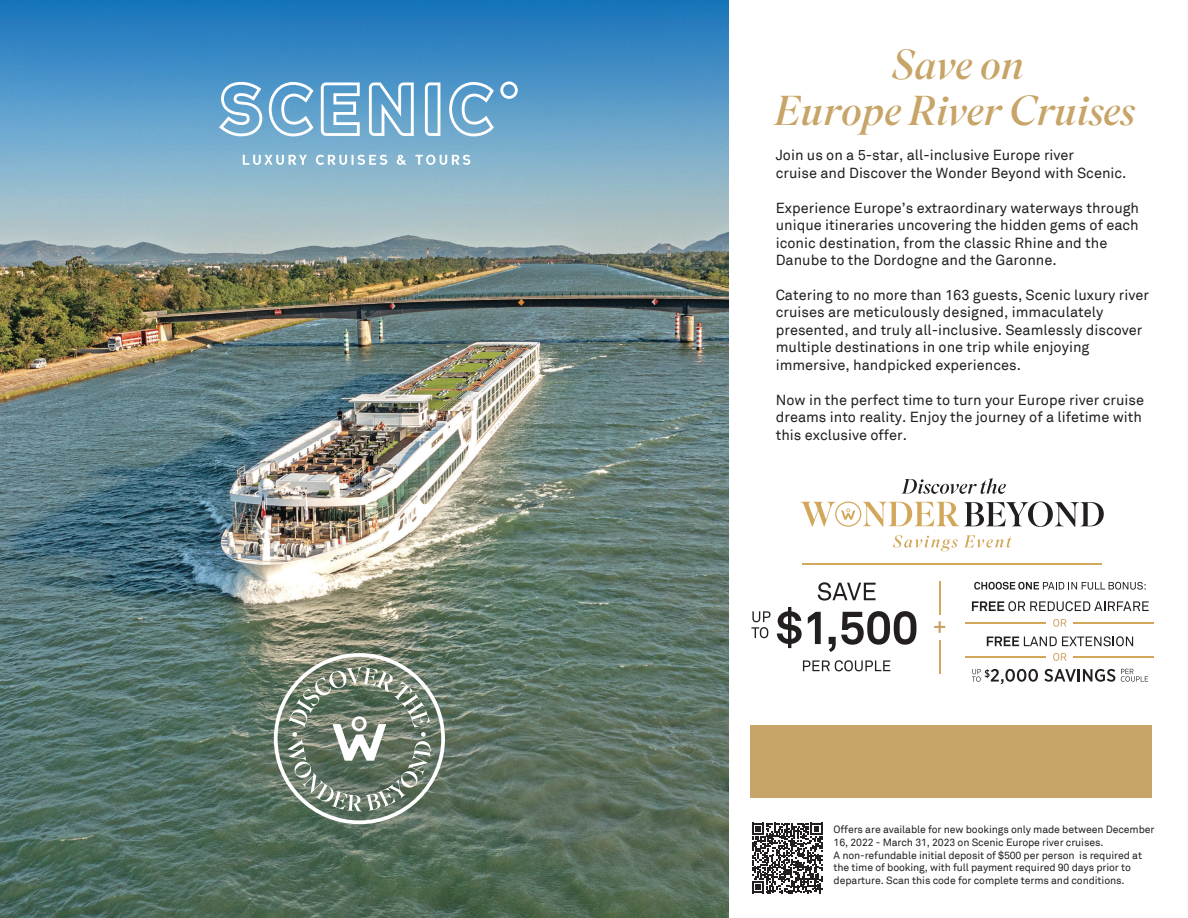
<style>
.page{position:relative;width:1188px;height:918px;background:#fff}
.page>*{position:absolute;margin:0;border:0;box-sizing:border-box;transform-origin:0 0}
.t1{font:italic 41.7px/45.6px "Superior Title";color:#c7a467;text-align:center}
.t2{font:14.55px/17.4px "Akkurat";color:#231f20}
.t3{font:10.5px/12.6px "Akkurat";letter-spacing:-.01em;color:#231f20}
</style>
<div class="page">
<img style="left:0;top:280px;width:729px;height:638px">
<svg style="left:0;top:0;width:729px;height:280px;background:#6a9dbb"></svg>
<svg style="left:219px;top:82px;width:43px;height:54px"></svg>
<svg style="left:269px;top:82px;width:44px;height:54px"></svg>
<svg style="left:321px;top:82px;width:39px;height:54px"></svg>
<svg style="left:369px;top:82px;width:45px;height:54px"></svg>
<svg style="left:425px;top:82px;width:15px;height:54px"></svg>
<svg style="left:449px;top:82px;width:45px;height:54px"></svg>
<svg style="left:500px;top:81px;width:18px;height:18px"></svg>
<svg style="left:243px;top:155px;width:64px;height:10px"></svg>
<svg style="left:316px;top:155px;width:71px;height:10px"></svg>
<svg style="left:397px;top:155px;width:9px;height:10px"></svg>
<svg style="left:415px;top:155px;width:55px;height:10px"></svg>
<svg style="left:274px;top:653px;width:171px;height:171px;background:#7f8d7e"></svg>
<svg style="left:901px;top:478px;width:105px;height:16px"></svg>
<svg style="left:801px;top:502px;width:303px;height:25px"></svg>
<hr style="left:803px;top:564px;width:299px;height:1px;background:#d2a759">
<svg style="left:893px;top:535px;width:65px;height:16px"></svg>
<svg style="left:964px;top:535px;width:48px;height:13px"></svg>
<svg style="left:974px;top:582px;width:172px;height:8px"></svg>
<svg style="left:972px;top:601px;width:177px;height:10px"></svg>
<hr style="left:939px;top:581px;width:1px;height:34px;background:#d2a759">
<hr style="left:939px;top:640px;width:1px;height:33px;background:#d2a759">
<hr style="left:1073px;top:623px;width:81px;height:1px;background:#d2a759">
<hr style="left:966px;top:623px;width:80px;height:1px;background:#d2a759">
<svg style="left:934px;top:621px;width:11px;height:12px"></svg>
<svg style="left:1053px;top:619px;width:13px;height:8px"></svg>
<svg style="left:987px;top:636px;width:146px;height:10px"></svg>
<hr style="left:966px;top:657px;width:80px;height:1px;background:#d2a759">
<hr style="left:1073px;top:657px;width:81px;height:1px;background:#d2a759">
<svg style="left:1053px;top:653px;width:13px;height:8px"></svg>
<svg style="left:777px;top:607px;width:25px;height:41px"></svg>
<svg style="left:808px;top:612px;width:13px;height:32px"></svg>
<svg style="left:829px;top:611px;width:87px;height:41px"></svg>
<svg style="left:818px;top:582px;width:58px;height:19px"></svg>
<svg style="left:751px;top:611px;width:20px;height:27px"></svg>
<svg style="left:803px;top:660px;width:87px;height:11px"></svg>
<svg style="left:972px;top:669px;width:66px;height:15px"></svg>
<svg style="left:1044px;top:669px;width:71px;height:13px"></svg>
<svg style="left:1121px;top:669px;width:27px;height:13px"></svg>
<svg style="left:752px;top:823px;width:70px;height:70px"></svg>
<div style="left:750px;top:725px;width:401px;height:73px;background:#c7a467"></div>
<h1 class="t1" style="left:775px;top:46px;width:362px">Save on<br>Europe River Cruises</h1>
<p class="t2" style="left:776px;top:146px;width:352px">Join us on a 5-star, all-inclusive Europe river<br>cruise and Discover the Wonder Beyond with Scenic.</p>
<p class="t2" style="left:776px;top:199px;width:365px">Experience Europe’s extraordinary waterways through unique itineraries uncovering the hidden gems of each iconic destination, from the classic Rhine and the Danube to the Dordogne and the Garonne.</p>
<p class="t2" style="left:776px;top:286px;width:375px">Catering to no more than 163 guests, Scenic luxury river cruises are meticulously designed, immaculately presented, and truly all-inclusive. Seamlessly discover multiple destinations in one trip while enjoying immersive, handpicked experiences.</p>
<p class="t2" style="left:776px;top:391px;width:370px">Now in the perfect time to turn your Europe river cruise dreams into reality. Enjoy the journey of a lifetime with this exclusive offer.</p>
<p class="t3" style="left:834px;top:823px;width:322px">Offers are available for new bookings only made between December 16, 2022 - March 31, 2023 on Scenic Europe river cruises.<br>A non-refundable initial deposit of $500 per person is required at the time of booking, with full payment required 90 days prior to departure. Scan this code for complete terms and conditions.</p>
</div>
